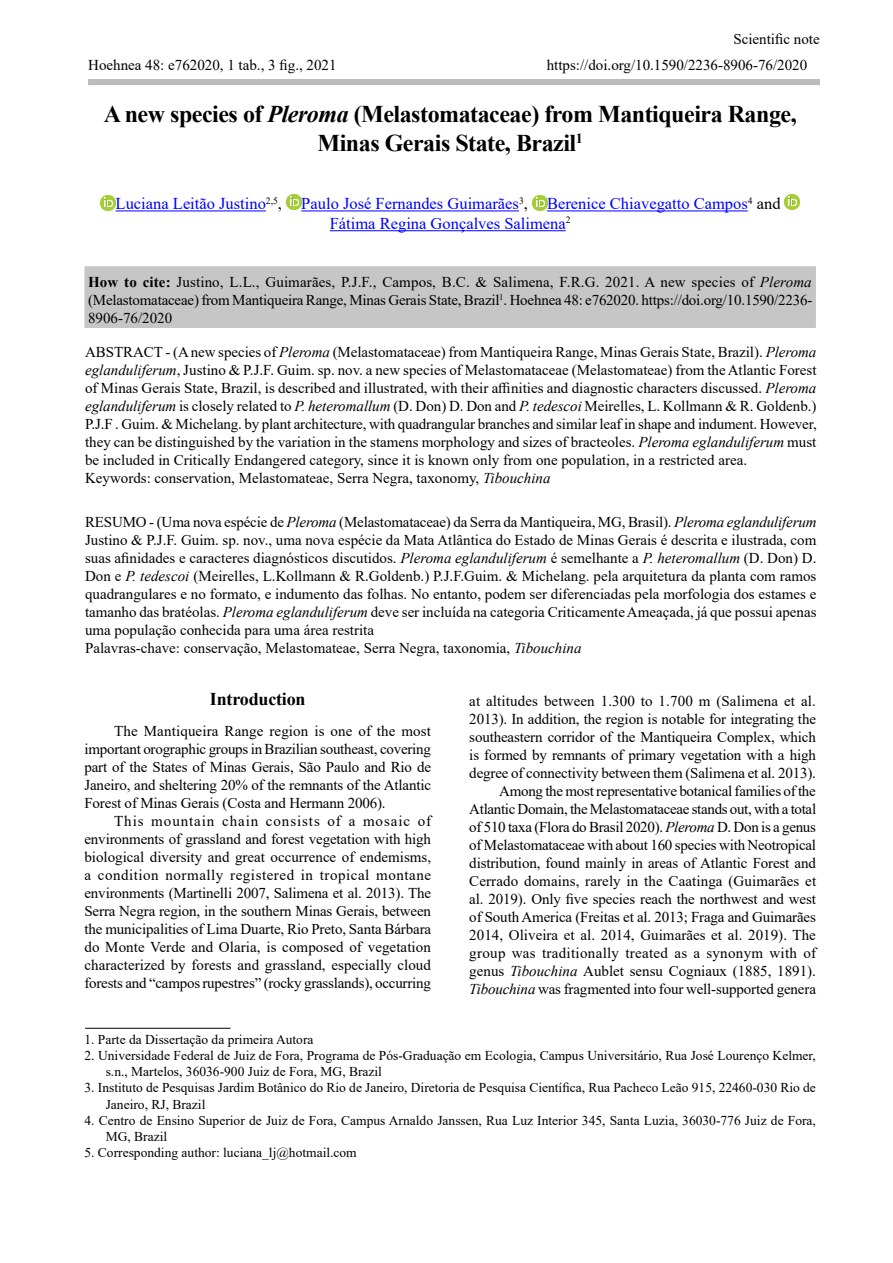
<style>
.page{position:relative;width:893px;height:1263px;background:#fff}
.page>*{position:absolute;margin:0;border:0;box-sizing:border-box;transform-origin:0 0}
.t1{font:700 24px/28.8px "Times New Roman";letter-spacing:-.02em;color:#000;text-align:center}
.t2{font:700 18px "Times New Roman";letter-spacing:-.01em;color:#000}
.t3{font:16.5px/19.8px "Times New Roman";color:#00f;text-align:center}
.t4{font:15px/18px "Times New Roman";color:#000;text-align:justify}
.t5{font:13.5px/16.2px "Times New Roman";color:#000}
.s1{font-style:italic}
.s2{color:#000}
.s3{font-weight:700}
</style>
<div class="page">
<div style="left:88px;top:79px;width:732px;height:6px;background:#bcbcbc"></div>
<div style="left:85px;top:267px;width:730px;height:60px;background:#c6c6c6"></div>
<div style="left:84px;top:266px;width:732px;height:62px;border:2px solid #c6c6c6"></div>
<hr style="left:116px;top:211px;width:150px;height:1px;background:#00f">
<hr style="left:301px;top:211px;width:218px;height:1px;background:#00f">
<hr style="left:547px;top:211px;width:201px;height:1px;background:#00f">
<hr style="left:330px;top:230px;width:236px;height:1px;background:#00f">
<img style="left:101px;top:195px;width:15px;height:15px">
<img style="left:286px;top:194px;width:15px;height:15px">
<img style="left:532px;top:195px;width:15px;height:15px">
<img style="left:785px;top:194px;width:15px;height:15px">
<hr style="left:85px;top:1028px;width:145px;height:1px;background:#000">
<p class="t4" style="left:733px;top:30px;width:88px">Scientific note</p>
<p class="t4" style="left:88px;top:56px;width:250px">Hoehnea 48: e762020, 1 tab., 3 fig., 2021</p>
<p class="t4" style="left:547px;top:55px;width:262px">https://doi.org/10.1590/2236-8906-76/2020</p>
<h1 class="t1" style="left:104px;top:99px;width:694px">A new species of <span class="s1">Pleroma</span> (Melastomataceae) from Mantiqueira Range,<br>Minas Gerais State, Brazil<sup>1</sup></h1>
<p class="t3" style="left:116px;top:193px;width:666px">Luciana Leitão Justino<sup>2,5</sup><span class="s2">,</span> Paulo José Fernandes Guimarães<sup>3</sup><span class="s2">,</span> Berenice Chiavegatto Campos<sup>4</sup> <span class="s2">and<br></span>Fátima Regina Gonçalves Salimena<sup>2</sup></p>
<p class="t4" style="left:88px;top:272px;width:726px"><span class="s3">How to cite:</span> Justino, L.L., Guimarães, P.J.F., Campos, B.C. &amp; Salimena, F.R.G. 2021. A new species of <span class="s1">Pleroma </span>(Melastomataceae) from Mantiqueira Range, Minas Gerais State, Brazil<sup>1</sup>. Hoehnea 48: e762020. https://doi.org/10.1590/2236- 8906-76/2020</p>
<p class="t4" style="left:85px;top:342px;width:733px;text-align:left">ABSTRACT - (A new species of <span class="s1">Pleroma</span> (Melastomataceae) from Mantiqueira Range, Minas Gerais State, Brazil). <span class="s1">Pleroma eglanduliferum</span>, Justino &amp; P.J.F. Guim. sp. nov. a new species of Melastomataceae (Melastomateae) from the Atlantic Forest of Minas Gerais State, Brazil, is described and illustrated, with their affinities and diagnostic characters discussed. <span class="s1">Pleroma eglanduliferum</span> is closely related to <span class="s1">P. heteromallum</span> (D. Don) D. Don and <span class="s1">P. tedescoi</span> Meirelles, L. Kollmann &amp; R. Goldenb.)<br>P.J.F . Guim. &amp; Michelang. by plant architecture, with quadrangular branches and similar leaf in shape and indument. However, they can be distinguished by the variation in the stamens morphology and sizes of bracteoles. <span class="s1">Pleroma eglanduliferum</span> must be included in Critically Endangered category, since it is known only from one population, in a restricted area.<br>Keywords: conservation, Melastomateae, Serra Negra, taxonomy, <span class="s1">Tibouchina</span></p>
<p class="t4" style="left:85px;top:512px;width:733px;text-align:left">RESUMO - (Uma nova espécie de <span class="s1">Pleroma</span> (Melastomataceae) da Serra da Mantiqueira, MG, Brasil). <span class="s1">Pleroma eglanduliferum </span>Justino &amp; P.J.F. Guim. sp. nov., uma nova espécie da Mata Atlântica do Estado de Minas Gerais é descrita e ilustrada, com suas afinidades e caracteres diagnósticos discutidos. <span class="s1">Pleroma eglanduliferum</span> é semelhante a <span class="s1">P. heteromallum</span> (D. Don) D.<br>Don e <span class="s1">P. tedescoi</span> (Meirelles, L.Kollmann &amp; R.Goldenb.) P.J.F.Guim. &amp; Michelang. pela arquitetura da planta com ramos quadrangulares e no formato, e indumento das folhas. No entanto, podem ser diferenciadas pela morfologia dos estames e tamanho das bratéolas. <span class="s1">Pleroma eglanduliferum</span> deve ser incluída na categoria Criticamente Ameaçada, já que possui apenas uma população conhecida para uma área restrita<br>Palavras-chave: conservação, Melastomateae, Serra Negra, taxonomia, <span class="s1">Tibouchina</span></p>
<p class="t2" style="left:210px;top:686px;width:97px">Introduction</p>
<p class="t4" style="left:84px;top:722px;width:348px;text-indent:30px">The Mantiqueira Range region is one of the most important orographic groups in Brazilian southeast, covering part of the States of Minas Gerais, São Paulo and Rio de Janeiro, and sheltering 20% of the remnants of the Atlantic Forest of Minas Gerais (Costa and Hermann 2006).</p>
<p class="t4" style="left:84px;top:812px;width:348px;text-indent:30px">This mountain chain consists of a mosaic of environments of grassland and forest vegetation with high biological diversity and great occurrence of endemisms, a condition normally registered in tropical montane environments (Martinelli 2007, Salimena et al. 2013). The Serra Negra region, in the southern Minas Gerais, between the municipalities of Lima Duarte, Rio Preto, Santa Bárbara do Monte Verde and Olaria, is composed of vegetation characterized by forests and grassland, especially cloud forests and “campos rupestres” (rocky grasslands), occurring</p>
<p class="t4" style="left:469px;top:692px;width:348px;text-align:right">at altitudes between 1.300 to 1.700 m (Salimena et al.<br>2013). In addition, the region is notable for integrating the southeastern corridor of the Mantiqueira Complex, which is formed by remnants of primary vegetation with a high degree of connectivity between them (Salimena et al. 2013).<br>Among the most representative botanical families of the Atlantic Domain, the Melastomataceae stands out, with a total of 510 taxa (Flora do Brasil 2020). <span class="s1">Pleroma</span> D. Don is a genus of Melastomataceae with about 160 species with Neotropical distribution, found mainly in areas of Atlantic Forest and Cerrado domains, rarely in the Caatinga (Guimarães et al. 2019). Only five species reach the northwest and west of South America (Freitas et al. 2013; Fraga and Guimarães 2014, Oliveira et al. 2014, Guimarães et al. 2019). The group was traditionally treated as a synonym with of genus <span class="s1">Tibouchina</span> Aublet sensu Cogniaux (1885, 1891).<br><span class="s1">Tibouchina</span> was fragmented into four well-supported genera</p>
<p class="t5" style="left:84px;top:1031px;width:231px">1. Parte da Dissertação da primeira Autora</p>
<p class="t5" style="left:106px;top:1047px;width:712px;text-indent:-21px">2. Universidade Federal de Juiz de Fora, Programa de Pós-Graduação em Ecologia, Campus Universitário, Rua José Lourenço Kelmer, s.n., Martelos, 36036-900 Juiz de Fora, MG, Brazil</p>
<p class="t5" style="left:106px;top:1079px;width:712px;text-indent:-21px">3. Instituto de Pesquisas Jardim Botânico do Rio de Janeiro, Diretoria de Pesquisa Científica, Rua Pacheco Leão 915, 22460-030 Rio de<br>Janeiro, RJ, Brazil</p>
<p class="t5" style="left:106px;top:1112px;width:712px;text-indent:-21px">4. Centro de Ensino Superior de Juiz de Fora, Campus Arnaldo Janssen, Rua Luz Interior 345, Santa Luzia, 36030-776 Juiz de Fora,<br>MG, Brazil</p>
<p class="t5" style="left:84px;top:1144px;width:274px">5. Corresponding author: luciana_lj@hotmail.com</p>
</div>
